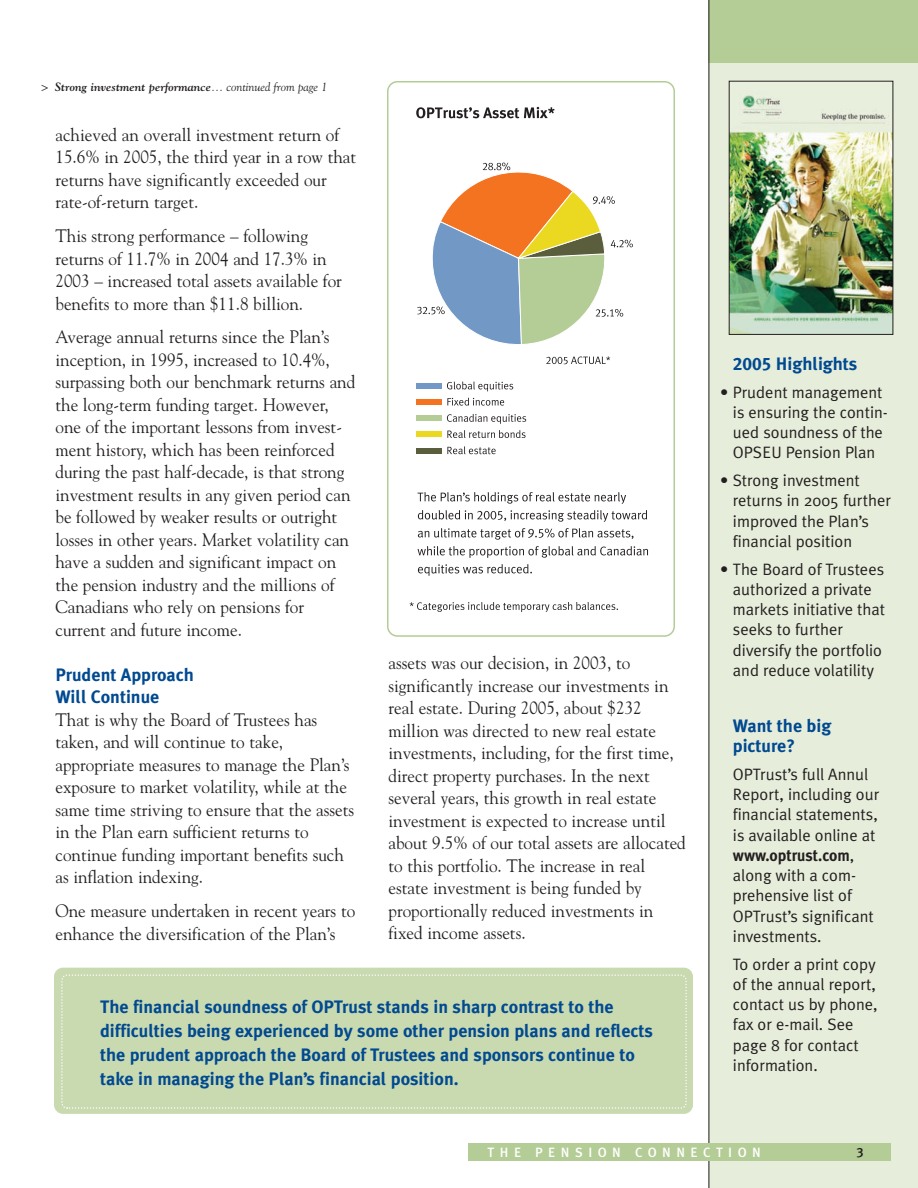
<style>
.page{position:relative;width:918px;height:1188px;background:#fff}
.page>*{position:absolute;margin:0;border:0;box-sizing:border-box;transform-origin:0 0}
.t1{font:18px/22.5px "Goudy";color:#231f20;scale:.95 1}
.t2{font:700 18px/24px "Meta Plus";color:#014990}
.t3{font:16.5px/20.2px "Meta Plus Normal";color:#231f20}
.t4{font:700 16.5px "Meta Plus";color:#231f20;scale:.95 1}
.t5{font:13.5px "Meta Plus Medium Caps";letter-spacing:.4em;color:#fff}
.t6{font:13.5px "Meta Plus Medium Caps";color:#231f20}
.t7{font:italic 700 12px "Goudy";color:#231f20}
.s1{font-weight:400}
.s2{font-family:"Meta Plus Bold Caps";font-weight:400}
.s3{font-family:"Meta Plus Normal";font-weight:400}
</style>
<div class="page">
<div style="left:709px;top:0;width:209px;height:1188px;background:#e6eedb"></div>
<div style="left:709px;top:0;width:209px;height:63px;background:#b4cc95"></div>
<hr style="left:709px;top:0;width:1px;height:1188px;background:#231f20">
<div style="left:468px;top:1143px;width:423px;height:18px;background:#b4cc95"></div>
<img style="left:731px;top:93px;width:160px;height:240px">
<div style="left:729px;top:81px;width:164px;height:254px;border:1px solid #231f20"></div>
<div style="left:54px;top:968px;width:639px;height:146px;background:#c9dab1;border-radius:9px"></div>
<svg style="left:61px;top:974px;width:626px;height:135px"></svg>
<svg style="left:387px;top:81px;width:288px;height:556px"></svg>
<p class="t7" style="left:41px;top:80px;width:288px"><span class="s1">&gt;</span> Strong investment performance<span class="s1">... continued from page 1</span></p>
<p class="t1" style="left:55px;top:123px;width:318px">achieved an overall investment return of 15.6% in 2005, the third year in a row that returns have significantly exceeded our rate-of-return target.</p>
<p class="t1" style="left:55px;top:225px;width:303px">This strong performance – following returns of 11.7% in 2004 and 17.3% in 2003 – increased total assets available for benefits to more than $11.8 billion.</p>
<p class="t1" style="left:55px;top:326px;width:317px">Average annual returns since the Plan’s inception, in 1995, increased to 10.4%, surpassing both our benchmark returns and the long-term funding target. However, one of the important lessons from invest&shy;ment history, which has been reinforced during the past half-decade, is that strong investment results in any given period can be followed by weaker results or outright losses in other years. Market volatility can have a sudden and significant impact on the pension industry and the millions of Canadians who rely on pensions for current and future income.</p>
<p class="t2" style="left:55px;top:663px;width:140px;line-height:22.5px">Prudent Approach<br>Will Continue</p>
<p class="t1" style="left:55px;top:708px;width:316px">That is why the Board of Trustees has taken, and will continue to take, appropriate measures to manage the Plan’s exposure to market volatility, while at the same time striving to ensure that the assets in the Plan earn sufficient returns to continue funding important benefits such as inflation indexing.</p>
<p class="t1" style="left:55px;top:900px;width:317px">One measure undertaken in recent years to enhance the diversification of the Plan’s</p>
<p class="t1" style="left:388px;top:652px;width:315px">assets was our decision, in 2003, to significantly increase our investments in real estate. During 2005, about $232 million was directed to new real estate investments, including, for the first time, direct property purchases. In the next several years, this growth in real estate investment is expected to increase until about 9.5% of our total assets are allocated to this portfolio. The increase in real estate investment is being funded by proportionally reduced investments in fixed income assets.</p>
<p class="t2" style="left:100px;top:994px;width:555px">The financial soundness of OPTrust stands in sharp contrast to the difficulties being experienced by some other pension plans and reflects the prudent approach the Board of Trustees and sponsors continue to take in managing the Plan’s financial position.</p>
<p class="t2" style="left:733px;top:352px;width:126px"><span class="s2">2005</span> Highlights</p>
<p class="t3" style="left:733px;top:382px;width:156px;text-indent:-13px">• Prudent management is ensuring the contin&shy;ued soundness of the<br>OPSEU Pension Plan</p>
<p class="t3" style="left:733px;top:470px;width:160px;text-indent:-13px">• Strong investment returns in 2005 further improved the Plan’s financial position</p>
<p class="t3" style="left:733px;top:559px;width:154px;text-indent:-13px">• The Board of Trustees authorized a private markets initiative that seeks to further diversify the portfolio and reduce volatility</p>
<p class="t2" style="left:733px;top:715px;width:100px;line-height:20.2px">Want the big picture?</p>
<p class="t3" style="left:733px;top:764px;width:148px">OPTrust’s full Annul<br>Report, including our financial statements, is available online at</p>
<p class="t4" style="left:733px;top:845px;width:129px">www.optrust.com<span class="s3">,</span></p>
<p class="t3" style="left:733px;top:865px;width:142px">along with a com&shy;prehensive list of<br>OPTrust’s significant investments.</p>
<p class="t3" style="left:733px;top:954px;width:146px">To order a print copy of the annual report, contact us by phone, fax or e-mail. See page 8 for contact information.</p>
<p class="t5" style="left:488px;top:1144px;width:275px">THE PENSION CONNECTION</p>
<p class="t6" style="left:857px;top:1144px;width:9px">3</p>
</div>
